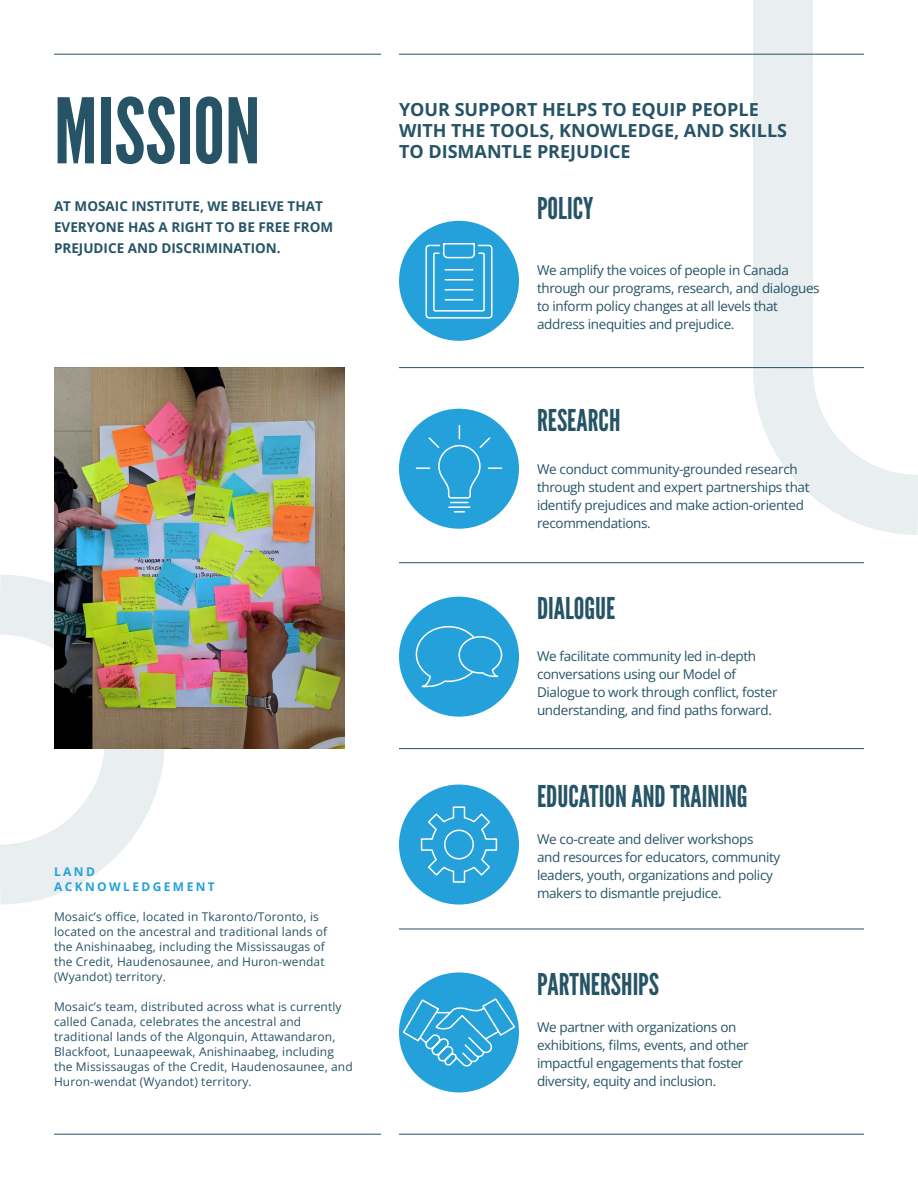
<style>
.page{position:relative;width:918px;height:1188px;background:#fff}
.page>*{position:absolute;margin:0;border:0;box-sizing:border-box;transform-origin:0 0}
.t1{font:90px "League Gothic";color:#265466}
.t2{font:30px "League Gothic";color:#265466}
.t3{font:700 18px/21px "Open Sans";color:#265466}
.t4{font:13.5px/18px "Open Sans";letter-spacing:-.025em;color:#265466}
.t5{font:700 13.5px/21px "Open Sans";color:#265466}
.t6{font:12px/15px "Open Sans";letter-spacing:.01em;color:#265466}
.t7{font:700 12px/15px "Open Sans";letter-spacing:.2em;color:#24a1db}
</style>
<div class="page">
<svg style="left:723px;top:368px;width:195px;height:196px"></svg>
<svg style="left:0;top:575px;width:54px;height:74px"></svg>
<svg style="left:0;top:749px;width:165px;height:156px"></svg>
<div style="left:753px;top:0;width:60px;height:370px;background:#e9eef0"></div>
<hr style="left:399px;top:54px;width:465px;height:1px;background:#265466">
<hr style="left:399px;top:1134px;width:465px;height:1px;background:#265466">
<hr style="left:399px;top:367px;width:465px;height:1px;background:#265466">
<hr style="left:399px;top:562px;width:465px;height:1px;background:#265466">
<hr style="left:399px;top:748px;width:465px;height:1px;background:#265466">
<hr style="left:399px;top:929px;width:465px;height:1px;background:#265466">
<hr style="left:54px;top:54px;width:327px;height:1px;background:#265466">
<hr style="left:54px;top:1134px;width:327px;height:1px;background:#265466">
<div style="left:399px;top:597px;width:120px;height:120px;background:#24a1db;border-radius:50%"></div>
<svg style="left:415px;top:626px;width:88px;height:62px"></svg>
<div style="left:399px;top:409px;width:120px;height:120px;background:#24a1db;border-radius:50%"></div>
<svg style="left:454px;top:511px;width:10px;height:2px"></svg>
<hr style="left:449px;top:506px;width:21px;height:2px;background:#fff">
<svg style="left:416px;top:426px;width:86px;height:77px"></svg>
<div style="left:399px;top:785px;width:120px;height:120px;background:#24a1db;border-radius:50%"></div>
<svg style="left:420px;top:806px;width:78px;height:77px"></svg>
<div style="left:399px;top:221px;width:120px;height:120px;background:#24a1db;border-radius:50%"></div>
<svg style="left:425px;top:243px;width:68px;height:76px"></svg>
<div style="left:399px;top:972px;width:120px;height:120px;background:#24a1db;border-radius:50%"></div>
<svg style="left:402px;top:997px;width:115px;height:71px"></svg>
<img style="left:54px;top:367px;width:291px;height:382px">
<p class="t1" style="left:54px;top:78px;width:208px">MISSION</p>
<p class="t5" style="left:54px;top:195px;width:281px">AT MOSAIC INSTITUTE, WE BELIEVE THAT<br>EVERYONE HAS A RIGHT TO BE FREE FROM<br>PREJUDICE AND DISCRIMINATION.</p>
<p class="t7" style="left:54px;top:864px;width:162px">LAND<br>ACKNOWLEDGEMENT</p>
<p class="t6" style="left:54px;top:909px;width:275px">Mosaic’s office, located in Tkaronto/Toronto, is located on the ancestral and traditional lands of the Anishinaabeg, including the Mississaugas of the Credit, Haudenosaunee, and Huron-wendat (Wyandot) territory.</p>
<p class="t6" style="left:54px;top:999px;width:300px">Mosaic’s team, distributed across what is currently called Canada, celebrates the ancestral and traditional lands of the Algonquin, Attawandaron, Blackfoot, Lunaapeewak, Anishinaabeg, including the Mississaugas of the Credit, Haudenosaunee, and Huron-wendat (Wyandot) territory.</p>
<p class="t3" style="left:399px;top:99px;width:390px">YOUR SUPPORT HELPS TO EQUIP PEOPLE<br>WITH THE TOOLS, KNOWLEDGE, AND SKILLS<br>TO DISMANTLE PREJUDICE</p>
<p class="t2" style="left:537px;top:190px;width:58px">POLICY</p>
<p class="t4" style="left:537px;top:261px;width:284px">We amplify the voices of people in Canada through our programs, research, and dialogues to inform policy changes at all levels that address inequities and prejudice.</p>
<p class="t2" style="left:537px;top:402px;width:85px">RESEARCH</p>
<p class="t4" style="left:537px;top:459px;width:274px">We conduct community-grounded research through student and expert partnerships that identify prejudices and make action-oriented recommendations.</p>
<p class="t2" style="left:537px;top:590px;width:80px">DIALOGUE</p>
<p class="t4" style="left:537px;top:647px;width:242px">We facilitate community led in-depth conversations using our Model of Dialogue to work through conflict, foster understanding, and find paths forward.</p>
<p class="t2" style="left:537px;top:778px;width:212px">EDUCATION AND TRAINING</p>
<p class="t4" style="left:537px;top:830px;width:218px">We co-create and deliver workshops</p>
<p class="t4" style="left:537px;top:848px;width:245px">and resources for educators, community leaders, youth, organizations and policy makers to dismantle prejudice.</p>
<p class="t2" style="left:537px;top:966px;width:124px">PARTNERSHIPS</p>
<p class="t4" style="left:537px;top:1018px;width:213px">We partner with organizations on exhibitions, films, events, and other impactful engagements that foster diversity, equity and inclusion.</p>
</div>
